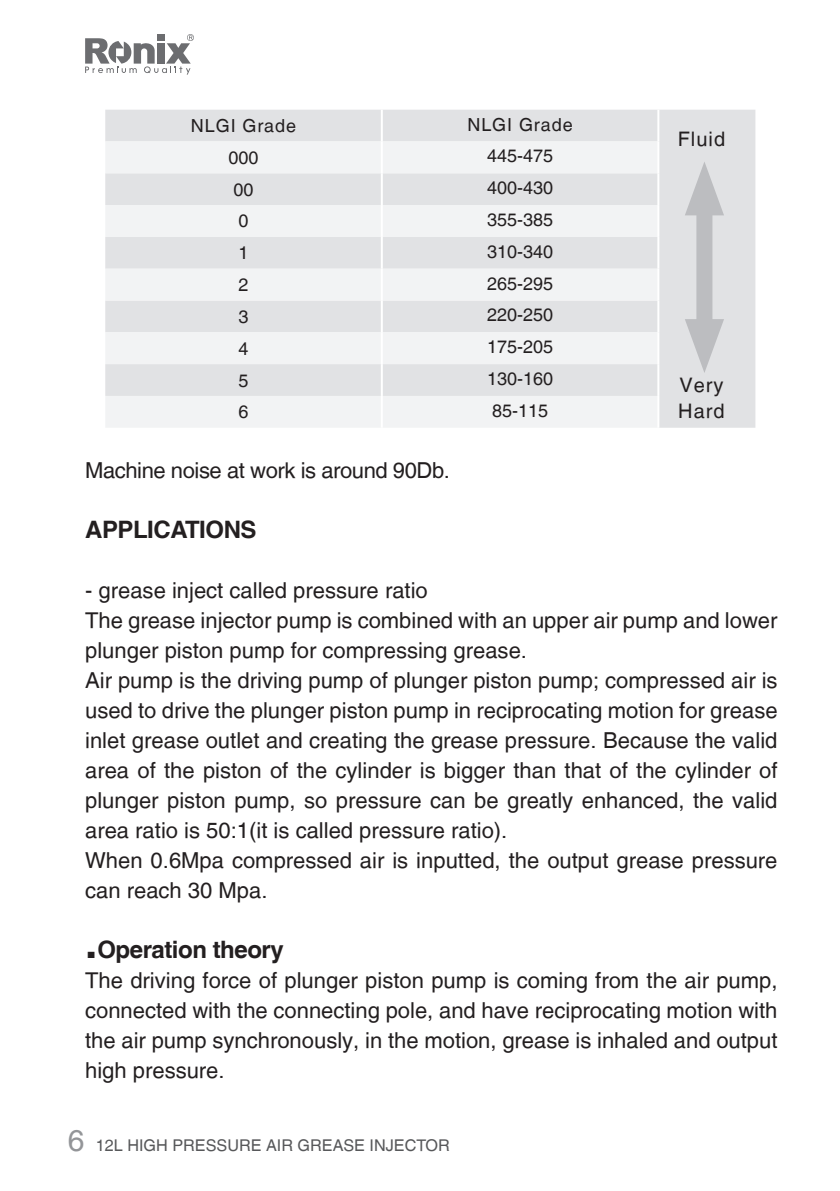
<style>
.page{position:relative;width:840px;height:1191px;background:#fff}
.page>*{position:absolute;margin:0;border:0;box-sizing:border-box;transform-origin:0 0}
.t1{font:700 24px "Helvetica LT";letter-spacing:-.02em;color:#231f20}
.t2{font:22px/30px "Helvetica LT";color:#231f20}
.t3{font:22px "Helvetica LT";letter-spacing:-.02em;color:#231f20}
.t4{font:20px/26px "Helvetica LT";letter-spacing:.05em;color:#231f20}
.t5{font:18px "Helvetica LT";color:#231f20}
.t6{font:18px "Helvetica LT";letter-spacing:.05em;color:#231f20}
.t7{font:16.2px "Helvetica LT";color:#57585a}
.s1{font-size:44px}
.s2{font-size:30px;color:#939598}
</style>
<div class="page">
<svg style="left:85px;top:34px;width:109px;height:41px"></svg>
<div style="left:157px;top:34px;width:7px;height:7px;background:#6c6d70"></div>
<div style="left:105px;top:110px;width:650px;height:318px;background:#e1e2e4"></div>
<svg style="left:105px;top:141px;width:552px;height:287px;fill:#f2f3f4"></svg>
<hr style="left:380px;top:110px;width:2px;height:31px;background:#fff">
<hr style="left:657px;top:110px;width:2px;height:31px;background:#fff">
<hr style="left:380px;top:141px;width:2px;height:32px;background:#fff">
<hr style="left:657px;top:141px;width:2px;height:32px;background:#fff">
<hr style="left:380px;top:173px;width:2px;height:32px;background:#fff">
<hr style="left:657px;top:173px;width:2px;height:32px;background:#fff">
<hr style="left:380px;top:205px;width:2px;height:32px;background:#fff">
<hr style="left:657px;top:205px;width:2px;height:32px;background:#fff">
<hr style="left:380px;top:237px;width:2px;height:32px;background:#fff">
<hr style="left:657px;top:237px;width:2px;height:32px;background:#fff">
<hr style="left:380px;top:269px;width:2px;height:31px;background:#fff">
<hr style="left:657px;top:269px;width:2px;height:31px;background:#fff">
<hr style="left:380px;top:300px;width:2px;height:32px;background:#fff">
<hr style="left:657px;top:300px;width:2px;height:32px;background:#fff">
<hr style="left:380px;top:332px;width:2px;height:32px;background:#fff">
<hr style="left:657px;top:332px;width:2px;height:32px;background:#fff">
<hr style="left:380px;top:364px;width:2px;height:32px;background:#fff">
<hr style="left:657px;top:364px;width:2px;height:32px;background:#fff">
<hr style="left:380px;top:396px;width:2px;height:32px;background:#fff">
<hr style="left:657px;top:396px;width:2px;height:32px;background:#fff">
<div style="left:696px;top:193px;width:16px;height:148px;background:#bcbdc0"></div>
<svg style="left:684px;top:161px;width:39px;height:54px"></svg>
<svg style="left:684px;top:319px;width:39px;height:54px"></svg>
<p class="t6" style="left:191px;top:115px;width:107px">NLGI Grade</p>
<p class="t6" style="left:467px;top:114px;width:107px">NLGI Grade</p>
<p class="t5" style="left:228px;top:147px;width:32px">000</p>
<p class="t5" style="left:486px;top:146px;width:68px">445-475</p>
<p class="t5" style="left:233px;top:179px;width:22px">00</p>
<p class="t5" style="left:486px;top:177px;width:68px">400-430</p>
<p class="t5" style="left:238px;top:211px;width:12px">0</p>
<p class="t5" style="left:486px;top:209px;width:68px">355-385</p>
<p class="t5" style="left:238px;top:242px;width:12px">1</p>
<p class="t5" style="left:486px;top:241px;width:68px">310-340</p>
<p class="t5" style="left:238px;top:274px;width:12px">2</p>
<p class="t5" style="left:486px;top:273px;width:68px">265-295</p>
<p class="t5" style="left:238px;top:306px;width:12px">3</p>
<p class="t5" style="left:486px;top:305px;width:68px">220-250</p>
<p class="t5" style="left:238px;top:338px;width:12px">4</p>
<p class="t5" style="left:486px;top:336px;width:68px">175-205</p>
<p class="t5" style="left:238px;top:370px;width:12px">5</p>
<p class="t5" style="left:486px;top:368px;width:68px">130-160</p>
<p class="t5" style="left:238px;top:401px;width:12px">6</p>
<p class="t5" style="left:492px;top:400px;width:58px">85-115</p>
<p class="t3" style="left:85px;top:457px;width:366px">Machine noise at work is around 90Db.</p>
<p class="t1" style="left:85px;top:515px;width:173px">APPLICATIONS</p>
<p class="t4" style="left:677px;top:126px;width:49px">Fluid</p>
<p class="t4" style="left:678px;top:372px;width:48px">Very<br>Hard</p>
<p class="t2" style="left:85px;top:575px;width:344px">- grease inject called pressure ratio</p>
<p class="t2" style="left:85px;top:605px;width:693px">The grease injector pump is combined with an upper air pump and lower plunger piston pump for compressing grease.</p>
<p class="t2" style="left:85px;top:665px;width:693px;text-align:justify">Air pump is the driving pump of plunger piston pump; compressed air is used to drive the plunger piston pump in reciprocating motion for grease inlet grease outlet and creating the grease pressure. Because the valid area of the piston of the cylinder is bigger than that of the cylinder of plunger piston pump, so pressure can be greatly enhanced, the valid area ratio is 50:1(it is called pressure ratio).</p>
<p class="t2" style="left:85px;top:845px;width:693px">When 0.6Mpa compressed air is inputted, the output grease pressure can reach 30 Mpa.</p>
<p class="t1" style="left:85px;top:935px;width:200px"><span class="s1">.</span>Operation theory</p>
<p class="t2" style="left:85px;top:965px;width:693px;text-align:justify">The driving force of plunger piston pump is coming from the air pump, connected with the connecting pole, and have reciprocating motion with the air pump synchronously, in the motion, grease is inhaled and output high pressure.</p>
<p class="t7" style="left:68px;top:1135px;width:383px"><span class="s2">6</span> 12L HIGH PRESSURE AIR GREASE INJECTOR</p>
</div>
